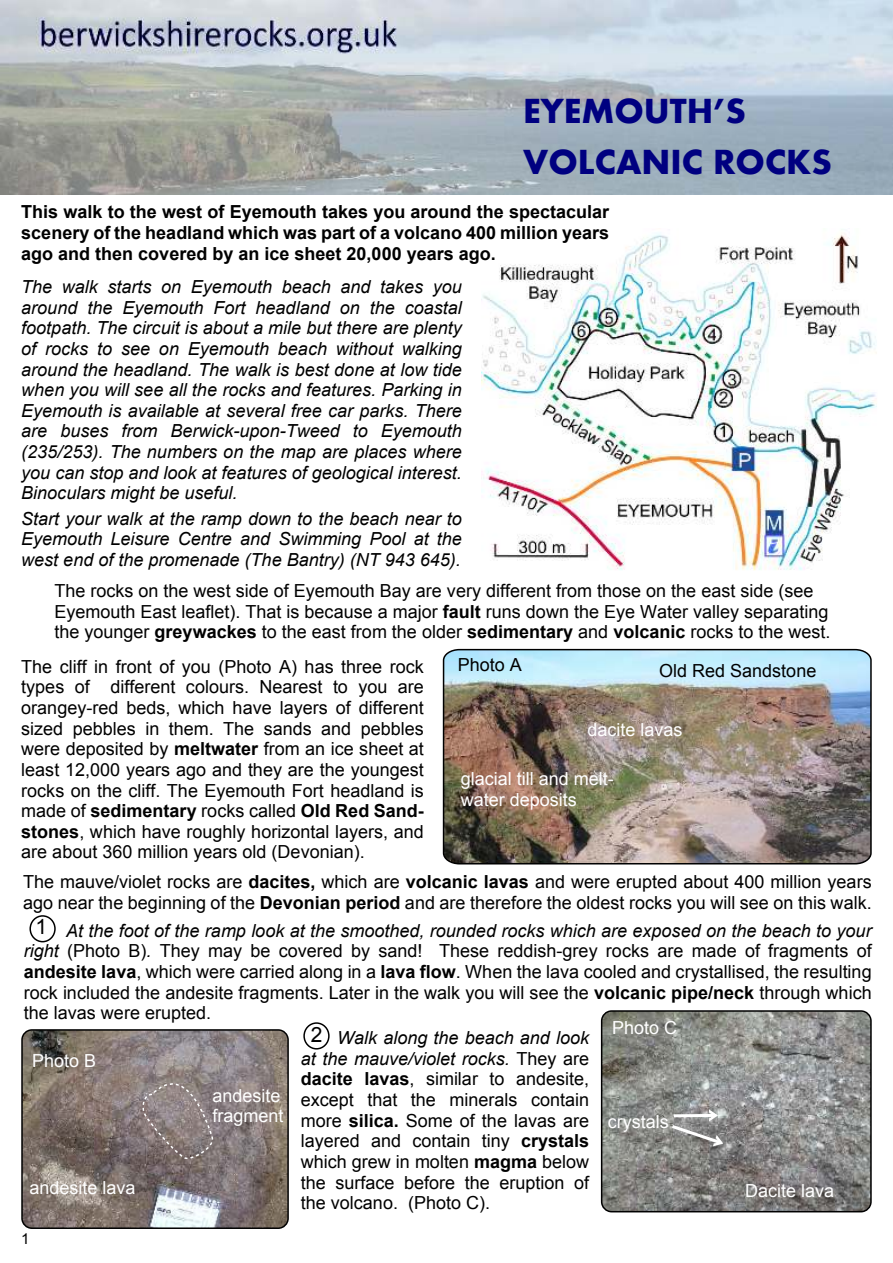
<style>
.page{position:relative;width:893px;height:1263px;background:#fff}
.page>*{position:absolute;margin:0;border:0;box-sizing:border-box;transform-origin:0 0}
.t1{font:700 36px/51.2px "Aharoni";color:#000080}
.t2{font:21px "Arial";color:#000}
.t3{font:18px/20.7px "Arial";color:#000;text-align:justify}
.t4{font:italic 18px/20.7px "Arial";color:#000;text-align:justify}
.t5{font:700 18px/20.7px "Arial";color:#000;text-align:justify}
.t6{font:18px/20.7px "Arial";color:#fff}
.t7{font:15px "Arial";color:#000}
.s1{font-weight:700}
.s2{font-style:italic}
</style>
<div class="page">
<img style="left:442px;top:648px;width:430px;height:217px">
<img style="left:22px;top:1030px;width:266px;height:198px;border-radius:10px">
<div style="left:21px;top:1029px;width:268px;height:200px;border:2px solid #000;border-radius:10px"></div>
<img style="left:602px;top:1011px;width:269px;height:201px;border-radius:10px">
<div style="left:601px;top:1010px;width:271px;height:202px;border:2px solid #000;border-radius:10px"></div>
<img style="left:0;top:0;width:893px;height:195px">
<div style="left:29px;top:915px;width:27px;height:27px;background:#fff;border:2px solid #000;border-radius:50%"></div>
<div style="left:303px;top:1022px;width:27px;height:27px;background:#fff;border:2px solid #000;border-radius:50%"></div>
<img style="left:481px;top:233px;width:396px;height:337px">
<svg style="left:669px;top:1109px;width:54px;height:37px;background:#9d9d9c"></svg>
<svg style="left:141px;top:1060px;width:75px;height:103px;background:#8e8382"></svg>
<h1 class="t1" style="left:523px;top:89px;width:310px">EYEMOUTH’S<br>VOLCANIC ROCKS</h1>
<p class="t5" style="left:21px;top:203px;width:589px">This walk to the west of Eyemouth takes you around the spectacular scenery of the headland which was part of a volcano 400 million years ago and then covered by an ice sheet 20,000 years ago.</p>
<p class="t4" style="left:21px;top:278px;width:442px">The walk starts on Eyemouth beach and takes you around the Eyemouth Fort headland on the coastal footpath. The circuit is about a mile but there are plenty of rocks to see on Eyemouth beach without walking around the headland. The walk is best done at low tide when you will see all the rocks and features. Parking in Eyemouth is available at several free car parks. There are buses from Berwick-upon-Tweed to Eyemouth (235/253). The numbers on the map are places where you can stop and look at features of geological interest.<br>Binoculars might be useful.</p>
<p class="t4" style="left:21px;top:509px;width:442px">Start your walk at the ramp down to the beach near to Eyemouth Leisure Centre and Swimming Pool at the west end of the promenade (The Bantry) (NT 943 645).</p>
<p class="t3" style="left:54px;top:582px;width:778px;text-align:left">The rocks on the west side of Eyemouth Bay are very different from those on the east side (see<br>Eyemouth East leaflet). That is because a major <span class="s1">fault</span> runs down the Eye Water valley separating the younger <span class="s1">greywackes</span> to the east from the older <span class="s1">sedimentary</span> and <span class="s1">volcanic</span> rocks to the west.</p>
<p class="t3" style="left:21px;top:658px;width:404px">The cliff in front of you (Photo A) has three rock types of different colours. Nearest to you are orangey-red beds, which have layers of different sized pebbles in them. The sands and pebbles were deposited by <span class="s1">meltwater</span> from an ice sheet at least 12,000 years ago and they are the youngest rocks on the cliff. The Eyemouth Fort headland is made of <span class="s1">sedimentary</span> rocks called <span class="s1">Old Red Sand&shy;stones</span>, which have roughly horizontal layers, and are about 360 million years old (Devonian).</p>
<p class="t3" style="left:458px;top:656px;width:66px">Photo A</p>
<p class="t3" style="left:659px;top:662px;width:159px">Old Red Sandstone</p>
<p class="t6" style="left:587px;top:721px;width:97px">dacite lavas</p>
<p class="t6" style="left:461px;top:770px;width:155px">glacial till and melt&shy;water deposits</p>
<p class="t3" style="left:23px;top:873px;width:850px">The mauve/violet rocks are <span class="s1">dacites,</span> which are <span class="s1">volcanic lavas</span> and were erupted about 400 million years ago near the beginning of the <span class="s1">Devonian period</span> and are therefore the oldest rocks you will see on this walk.</p>
<p class="t2" style="left:36px;top:919px;width:13px">1</p>
<p class="t3" style="left:24px;top:922px;width:849px;text-indent:42px"><span class="s2">At the foot of the ramp look at the smoothed, rounded rocks which are exposed on the beach to your right</span> (Photo B)<span class="s2">.</span> They may be covered by sand! These reddish-grey rocks are made of fragments of <span class="s1">andesite lava</span>, which were carried along in a <span class="s1">lava flow</span>. When the lava cooled and crystallised, the resulting rock included the andesite fragments. Later in the walk you will see the <span class="s1">volcanic pipe/neck</span> through which the lavas were erupted.</p>
<p class="t6" style="left:612px;top:1019px;width:67px">Photo C</p>
<p class="t2" style="left:311px;top:1026px;width:13px">2</p>
<p class="t3" style="left:301px;top:1029px;width:290px;text-indent:36px"><span class="s2">Walk along the beach and look at the mauve/violet rocks.</span> They are <span class="s1">dacite lavas</span>, similar to andesite, except that the minerals contain more <span class="s1">silica.</span> Some of the lavas are layered and contain tiny <span class="s1">crystals </span>which grew in molten <span class="s1">magma</span> below the surface before the eruption of the volcano. (Photo C).</p>
<p class="t6" style="left:32px;top:1052px;width:66px">Photo B</p>
<p class="t6" style="left:212px;top:1087px;width:73px">andesite fragment</p>
<p class="t6" style="left:608px;top:1113px;width:63px">crystals</p>
<p class="t6" style="left:29px;top:1179px;width:108px">andesite lava</p>
<p class="t6" style="left:745px;top:1182px;width:91px">Dacite lava</p>
<p class="t7" style="left:21px;top:1233px;width:10px">1</p>
</div>
